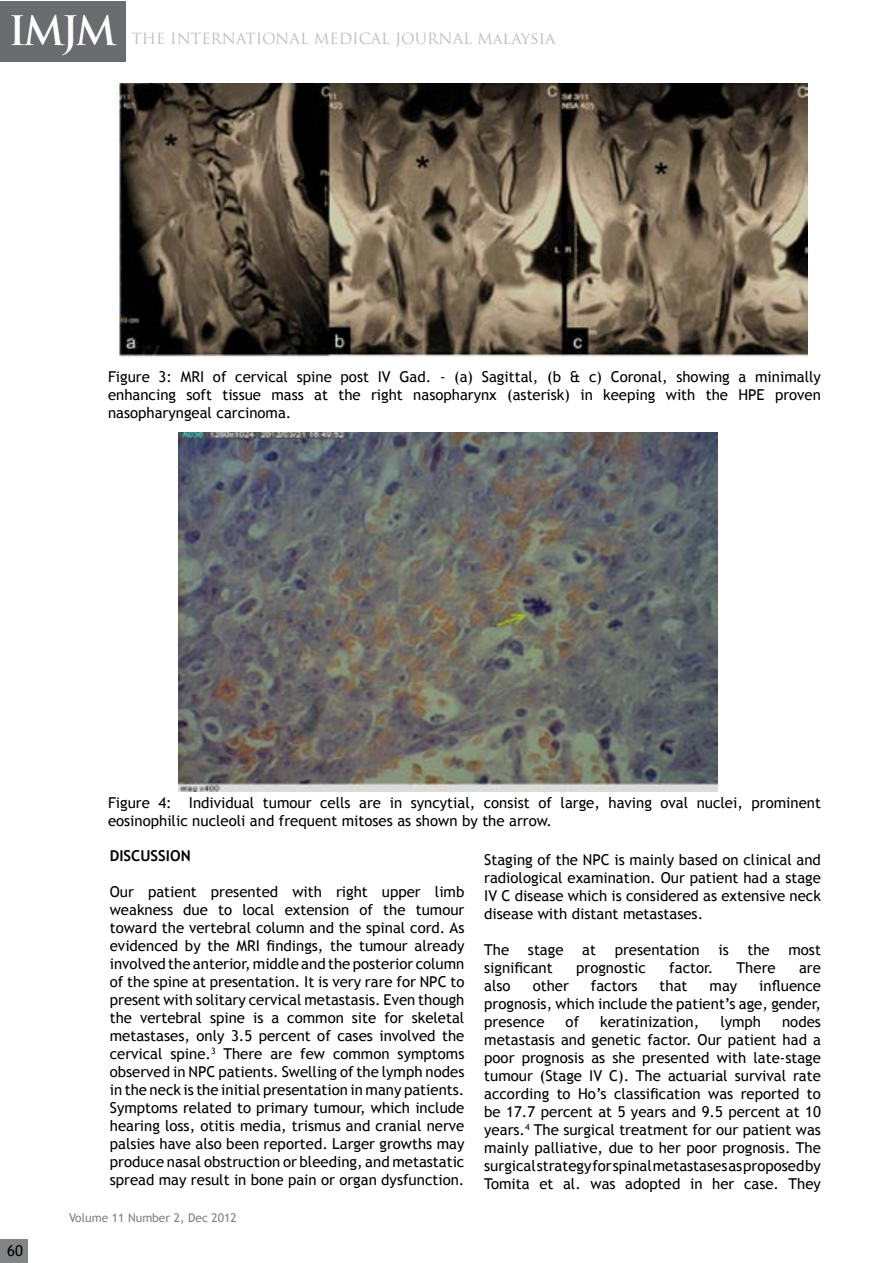
<style>
.page{position:relative;width:893px;height:1263px;background:#fff}
.page>*{position:absolute;margin:0;border:0;box-sizing:border-box;transform-origin:0 0}
.t1{font:700 39.6px "Trajan Pro";color:#fff}
.t2{font:15px/18px "Trebuchet MS";color:#000;text-align:justify}
.t3{font:15px "Trajan Pro";color:#bcbec0}
.t4{font:700 15px "Trebuchet MS";color:#000}
.t5{font:12px "Trebuchet MS";color:#7e8083}
.s1{font-size:16.5px}
</style>
<div class="page">
<div style="left:0;top:1240px;width:27px;height:23px;background:#828486"></div>
<svg style="left:1px;top:61px;width:124px;height:1px"></svg>
<div style="left:0;top:1px;width:125px;height:60px;background:#6b6c6f"></div>
<img style="left:115px;top:83px;width:693px;height:274px">
<img style="left:178px;top:432px;width:540px;height:359px">
<h1 class="t1" style="left:9px;top:6px;width:110px">IMJM</h1>
<p class="t3" style="left:131px;top:29px;width:426px">THE INTERNATIONAL MEDICAL JOURNAL Ma<span class="s1">laysia</span></p>
<p class="t2" style="left:108px;top:368px;width:714px">Figure 3: MRI of cervical spine post IV Gad. - (a) Sagittal, (b &amp; c) Coronal, showing a minimally enhancing soft tissue mass at the right nasopharynx (asterisk) in keeping with the HPE proven nasopharyngeal carcinoma.</p>
<p class="t2" style="left:108px;top:794px;width:714px">Figure 4: Individual tumour cells are in syncytial, consist of large, having oval nuclei, prominent eosinophilic nucleoli and frequent mitoses as shown by the arrow.</p>
<p class="t4" style="left:110px;top:846px;width:82px">DISCUSSION</p>
<p class="t2" style="left:110px;top:883px;width:356px">Our patient presented with right upper limb weakness due to local extension of the tumour toward the vertebral column and the spinal cord. As evidenced by the MRI findings, the tumour already involved the anterior, middle and the posterior column of the spine at presentation. It is very rare for NPC to present with solitary cervical metastasis. Even though the vertebral spine is a common site for skeletal metastases, only 3.5 percent of cases involved the cervical spine.<sup>3</sup> There are few common symptoms observed in NPC patients. Swelling of the lymph nodes in the neck is the initial presentation in many patients.<br>Symptoms related to primary tumour, which include hearing loss, otitis media, trismus and cranial nerve palsies have also been reported. Larger growths may produce nasal obstruction or bleeding, and metastatic spread may result in bone pain or organ dysfunction.</p>
<p class="t2" style="left:484px;top:850px;width:338px">Staging of the NPC is mainly based on clinical and radiological examination. Our patient had a stage IV C disease which is considered as extensive neck disease with distant metastases.</p>
<p class="t2" style="left:484px;top:940px;width:338px">The stage at presentation is the most significant</p>
<p class="t2" style="left:576px;top:958px;width:71px">prognostic</p>
<p class="t2" style="left:669px;top:958px;width:46px">factor.</p>
<p class="t2" style="left:737px;top:958px;width:41px">There</p>
<p class="t2" style="left:799px;top:958px;width:23px">are</p>
<p class="t2" style="left:484px;top:976px;width:28px">also</p>
<p class="t2" style="left:533px;top:976px;width:38px">other</p>
<p class="t2" style="left:591px;top:976px;width:48px">factors</p>
<p class="t2" style="left:660px;top:976px;width:29px">that</p>
<p class="t2" style="left:710px;top:976px;width:29px">may</p>
<p class="t2" style="left:484px;top:976px;width:338px;text-indent:275px">influence prognosis, which include the patient’s age, gender, presence</p>
<p class="t2" style="left:484px;top:1012px;width:338px;text-indent:298px">nodes metastasis and genetic factor. Our patient had a poor prognosis as she presented with late-stage tumour (Stage IV C). The actuarial survival rate according to Ho’s classification was reported to be 17.7 percent at 5 years and 9.5 percent at 10 years.<sup>4</sup> The surgical treatment for our patient was mainly palliative, due to her poor prognosis. The surgical strategy for spinal metastases as proposed by Tomita et al. was adopted in her case. They</p>
<p class="t2" style="left:566px;top:1012px;width:15px">of</p>
<p class="t2" style="left:600px;top:1012px;width:101px">keratinization,</p>
<p class="t2" style="left:720px;top:1012px;width:42px">lymph</p>
<p class="t2" style="left:7px;top:1242px;width:17px">60</p>
<p class="t5" style="left:69px;top:1211px;width:169px">Volume 11 Number 2, Dec 2012</p>
</div>
